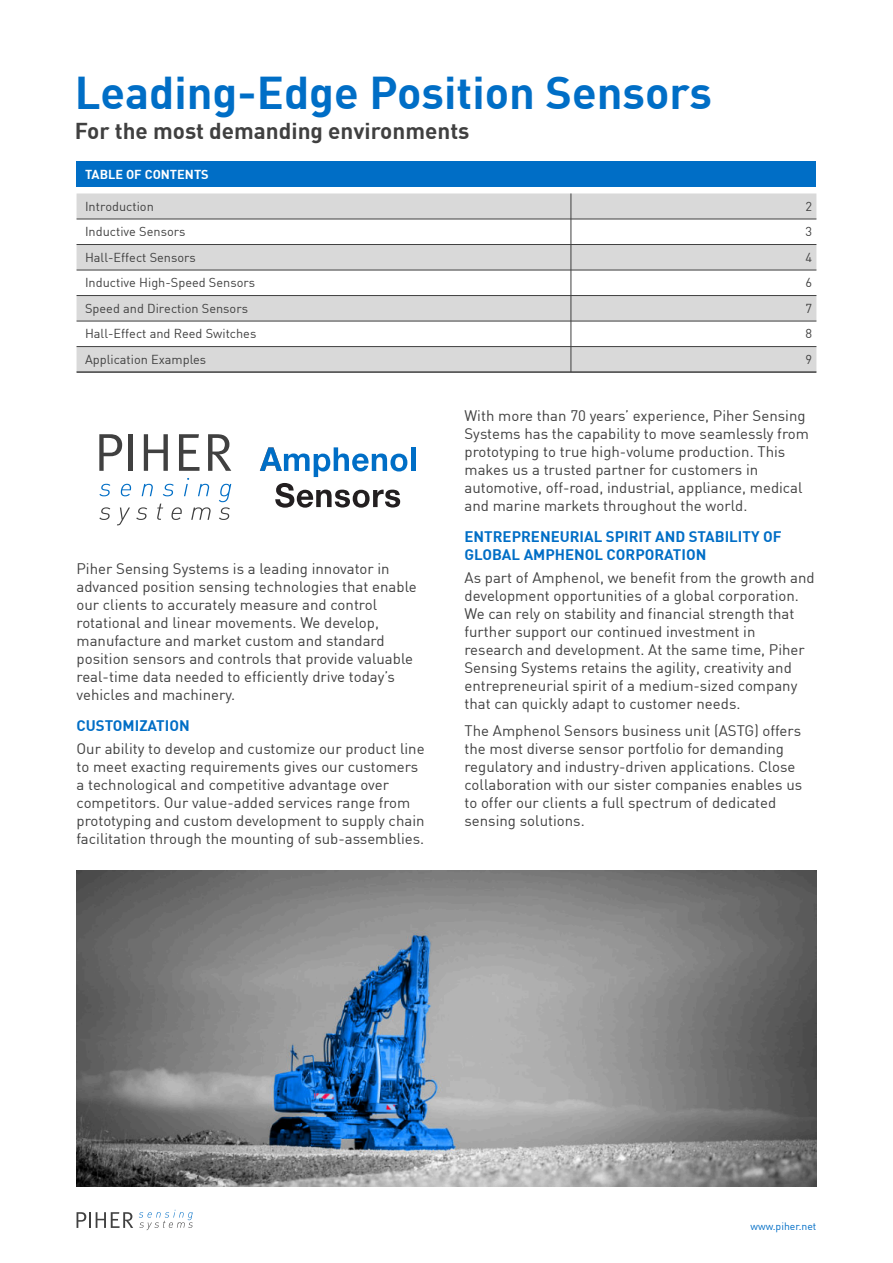
<style>
.page{position:relative;width:893px;height:1263px;background:#fff}
.page>*{position:absolute;margin:0;border:0;box-sizing:border-box;transform-origin:0 0}
.t1{font:700 45px "DIN";color:#006ec6}
.t2{font:700 22.5px "DIN";color:#404040}
.t3{font:15px/18px "DIN";color:#404040}
.t4{font:700 15px/18px "DIN";color:#006ec6}
.t5{font:12.75px "DIN";color:#404040}
.t6{font:700 12.75px "DIN";color:#fff}
.t7{font:10.5px "DIN";color:#006ec6}
</style>
<div class="page">
<img style="left:77px;top:871px;width:739px;height:315px">
<svg style="left:139px;top:1210px;width:54px;height:20px"></svg>
<svg style="left:77px;top:1212px;width:56px;height:16px"></svg>
<div style="left:77px;top:162px;width:739px;height:25px;background:#006ec6"></div>
<div style="left:77px;top:193px;width:739px;height:178px;background:#d9d9d9"></div>
<svg style="left:77px;top:220px;width:739px;height:126px"></svg>
<hr style="left:571px;top:193px;width:1px;height:179px;background:#404040">
<hr style="left:77px;top:371px;width:739px;height:2px;background:#404040">
<hr style="left:77px;top:219px;width:739px;height:1px;background:#404040">
<hr style="left:77px;top:244px;width:739px;height:1px;background:#404040">
<hr style="left:77px;top:270px;width:739px;height:1px;background:#404040">
<hr style="left:77px;top:295px;width:739px;height:1px;background:#404040">
<hr style="left:77px;top:321px;width:739px;height:1px;background:#404040">
<hr style="left:77px;top:346px;width:739px;height:1px;background:#404040">
<div style="left:411px;top:447px;width:5px;height:24px;background:#006ec6"></div>
<svg style="left:260px;top:447px;width:147px;height:30px"></svg>
<svg style="left:275px;top:483px;width:125px;height:25px"></svg>
<svg style="left:99px;top:434px;width:23px;height:37px"></svg>
<hr style="left:128px;top:434px;width:4px;height:37px;background:#404040">
<svg style="left:144px;top:434px;width:24px;height:37px"></svg>
<svg style="left:179px;top:434px;width:20px;height:37px"></svg>
<svg style="left:208px;top:434px;width:23px;height:37px"></svg>
<svg style="left:117px;top:507px;width:13px;height:18px"></svg>
<svg style="left:99px;top:484px;width:11px;height:12px"></svg>
<svg style="left:121px;top:484px;width:10px;height:12px"></svg>
<svg style="left:142px;top:484px;width:11px;height:12px"></svg>
<svg style="left:163px;top:484px;width:11px;height:12px"></svg>
<svg style="left:184px;top:478px;width:5px;height:18px"></svg>
<svg style="left:198px;top:484px;width:11px;height:12px"></svg>
<svg style="left:99px;top:507px;width:11px;height:13px"></svg>
<svg style="left:136px;top:507px;width:11px;height:13px"></svg>
<svg style="left:157px;top:504px;width:6px;height:16px"></svg>
<svg style="left:171px;top:507px;width:11px;height:13px"></svg>
<svg style="left:191px;top:507px;width:20px;height:13px"></svg>
<svg style="left:219px;top:484px;width:12px;height:36px"></svg>
<h1 class="t1" style="left:75px;top:77px;width:639px">Leading-Edge Position Sensors</h1>
<h2 class="t2" style="left:75px;top:123px;width:396px">For the most demanding environments</h2>
<p class="t6" style="left:85px;top:170px;width:125px">TABLE OF CONTENTS</p>
<p class="t5" style="left:85px;top:202px;width:70px">Introduction</p>
<p class="t5" style="left:805px;top:202px;width:8px">2</p>
<p class="t5" style="left:85px;top:227px;width:102px">Inductive Sensors</p>
<p class="t5" style="left:805px;top:227px;width:8px">3</p>
<p class="t5" style="left:85px;top:253px;width:112px">Hall-Effect Sensors</p>
<p class="t5" style="left:805px;top:253px;width:8px">4</p>
<p class="t5" style="left:85px;top:278px;width:172px">Inductive High-Speed Sensors</p>
<p class="t5" style="left:805px;top:278px;width:8px">6</p>
<p class="t5" style="left:85px;top:304px;width:165px">Speed and Direction Sensors</p>
<p class="t5" style="left:805px;top:304px;width:8px">7</p>
<p class="t5" style="left:85px;top:329px;width:173px">Hall-Effect and Reed Switches</p>
<p class="t5" style="left:805px;top:329px;width:8px">8</p>
<p class="t5" style="left:85px;top:355px;width:123px">Application Examples</p>
<p class="t5" style="left:805px;top:355px;width:8px">9</p>
<p class="t3" style="left:77px;top:561px;width:342px">Piher Sensing Systems is a leading innovator in advanced position sensing technologies that enable our clients to accurately measure and control rotational and linear movements. We develop, manufacture and market custom and standard position sensors and controls that provide valuable real-time data needed to efficiently drive today’s vehicles and machinery.</p>
<p class="t4" style="left:77px;top:718px;width:115px">CUSTOMIZATION</p>
<p class="t3" style="left:77px;top:741px;width:350px">Our ability to develop and customize our product line to meet exacting requirements gives our customers a technological and competitive advantage over competitors. Our value-added services range from prototyping and custom development to supply chain facilitation through the mounting of sub-assemblies.</p>
<p class="t3" style="left:464px;top:408px;width:346px">With more than 70 years’ experience, Piher Sensing Systems has the capability to move seamlessly from prototyping to true high-volume production. This makes us a trusted partner for customers in automotive, off-road, industrial, appliance, medical and marine markets throughout the world.</p>
<p class="t4" style="left:464px;top:529px;width:319px">ENTREPRENEURIAL SPIRIT AND STABILITY OF<br>GLOBAL AMPHENOL CORPORATION</p>
<p class="t3" style="left:464px;top:570px;width:352px">As part of Amphenol, we benefit from the growth and development opportunities of a global corporation.<br>We can rely on stability and financial strength that further support our continued investment in research and development. At the same time, Piher Sensing Systems retains the agility, creativity and entrepreneurial spirit of a medium-sized company that can quickly adapt to customer needs.</p>
<p class="t3" style="left:464px;top:723px;width:339px">The Amphenol Sensors business unit (ASTG) offers the most diverse sensor portfolio for demanding regulatory and industry-driven applications. Close collaboration with our sister companies enables us to offer our clients a full spectrum of dedicated sensing solutions.</p>
<p class="t7" style="left:751px;top:1223px;width:67px">www.piher.net</p>
</div>
